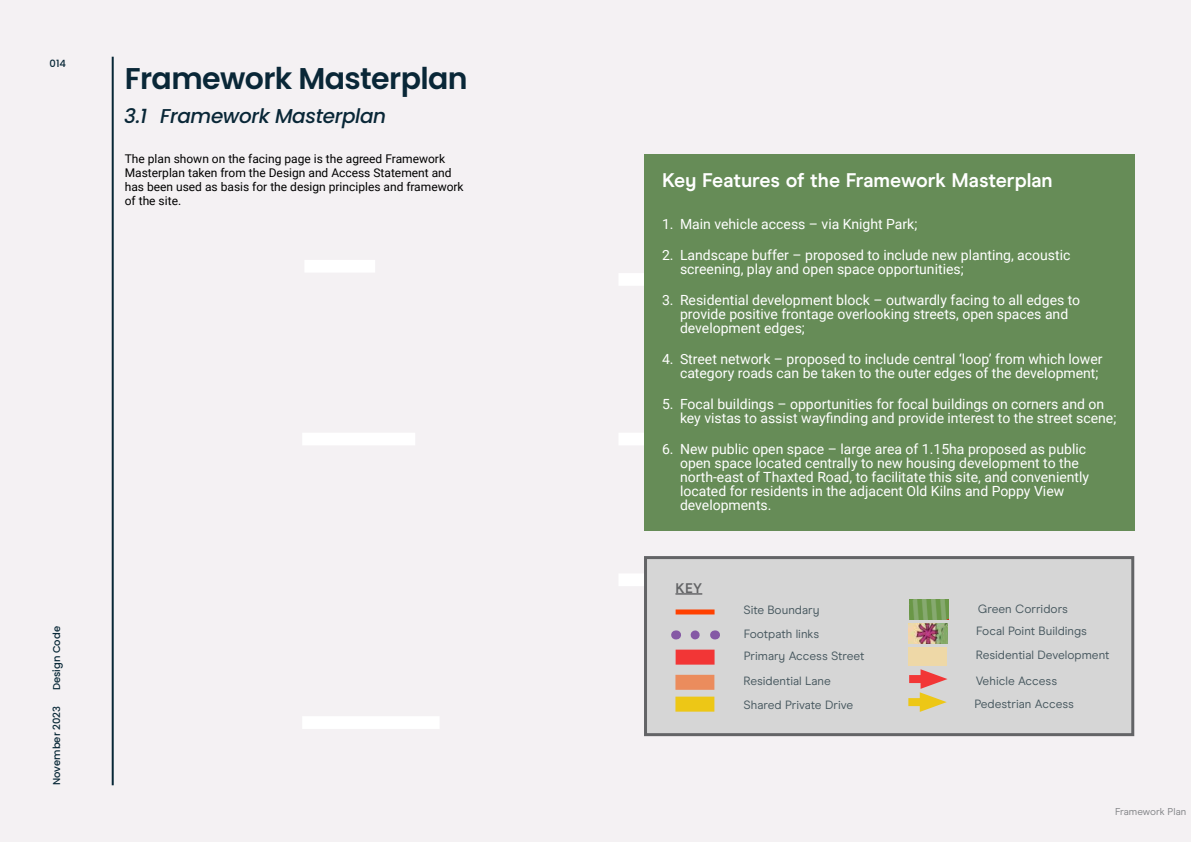
<style>
.page{position:relative;width:1191px;height:842px;background:#f4f1f3}
.page>*{position:absolute;margin:0;border:0;box-sizing:border-box;transform-origin:0 0}
.t1{font:600 30px "Poppins";letter-spacing:-.02em;color:#092737}
.t2{font:italic 500 20px "Poppins";letter-spacing:-.02em;color:#092737}
.t3{font:700 19.7px "Modern Era";color:#fff}
.t4{font:14px/14px "Roboto";color:#fff}
.t5{font:700 14px "Modern Era";color:#636466}
.t6{font:12px/23.4px "Modern Era";color:#46575e}
.t7{font:12px/14px "Roboto";color:#000}
.t8{font:500 10px "Poppins";color:#072736}
.t9{font:10px "Modern Era";color:#808285}
</style>
<div class="page">
<hr style="left:112px;top:57px;width:2px;height:728px;background:#072736">
<div style="left:644px;top:154px;width:490px;height:376px;background:#668c57"></div>
<div style="left:644px;top:556px;width:490px;height:180px;background:#d6d6d6;border:3px solid #636466"></div>
<hr style="left:675px;top:593px;width:27px;height:2px;background:#636466">
<svg style="left:695px;top:630px;width:5px;height:9px"></svg>
<div style="left:675px;top:675px;width:39px;height:15px;background:#eb8c5d"></div>
<div style="left:675px;top:650px;width:39px;height:15px;background:#f23636"></div>
<div style="left:908px;top:647px;width:39px;height:18px;background:#eed8a7"></div>
<img style="left:909px;top:624px;width:38px;height:19px">
<img style="left:909px;top:600px;width:39px;height:19px">
<div style="left:675px;top:609px;width:39px;height:5px;background:#ff4000"></div>
<div style="left:675px;top:697px;width:39px;height:15px;background:#edc716"></div>
<div style="left:909px;top:675px;width:22px;height:8px;background:#f23636"></div>
<div style="left:908px;top:698px;width:23px;height:8px;background:#edc716"></div>
<svg style="left:919px;top:669px;width:28px;height:43px"></svg>
<p class="t8" style="left:50px;top:58px;width:18px">014</p>
<h1 class="t1" style="left:125px;top:62px;width:344px">Framework Masterplan</h1>
<h2 class="t2" style="left:124px;top:105px;width:263px">3.1 Framework Masterplan</h2>
<p class="t7" style="left:125px;top:151px;width:340px">The plan shown on the facing page is the agreed Framework Masterplan taken from the Design and Access Statement and has been used as basis for the design principles and framework of the site.</p>
<p class="t8" style="left:51px;top:690px;width:66px;rotate:-90deg">Design Code</p>
<p class="t8" style="left:51px;top:785px;width:81px;rotate:-90deg">November 2023</p>
<h3 class="t3" style="left:662px;top:169px;width:392px">Key Features of the Framework Masterplan</h3>
<p class="t4" style="left:662px;top:216px;width:257px">1. Main vehicle access – via Knight Park;</p>
<p class="t4" style="left:680px;top:247px;width:392px;text-indent:-18px">2. Landscape buffer – proposed to include new planting, acoustic screening, play and open space opportunities;</p>
<p class="t4" style="left:680px;top:292px;width:402px;text-indent:-18px">3. Residential development block – outwardly facing to all edges to provide positive frontage overlooking streets, open spaces and development edges;</p>
<p class="t4" style="left:662px;top:351px;width:442px;text-align:right">4. Street network – proposed to include central ‘loop’ from which lower category roads can be taken to the outer edges of the development;</p>
<p class="t4" style="left:680px;top:396px;width:438px;text-indent:-18px">5. Focal buildings – opportunities for focal buildings on corners and on key vistas to assist wayfinding and provide interest to the street scene;</p>
<p class="t4" style="left:680px;top:441px;width:411px;text-indent:-18px">6. New public open space – large area of 1.15ha proposed as public open space located centrally to new housing development to the north-east of Thaxted Road, to facilitate this site, and conveniently located for residents in the adjacent Old Kilns and Poppy View developments.</p>
<p class="t5" style="left:675px;top:579px;width:28px">KEY</p>
<p class="t6" style="left:743px;top:598px;width:77px">Site Boundary</p>
<p class="t6" style="left:743px;top:622px;width:77px">Footpath links</p>
<p class="t6" style="left:743px;top:669px;width:89px">Residential Lane</p>
<p class="t6" style="left:743px;top:644px;width:122px">Primary Access Street</p>
<p class="t6" style="left:743px;top:693px;width:111px">Shared Private Drive</p>
<p class="t6" style="left:975px;top:597px;width:135px">Green Corridors<br>Focal Point Buildings<br>Residential Development</p>
<p class="t6" style="left:974px;top:669px;width:101px;line-height:23.8px">Vehicle Access<br>Pedestrian Access</p>
<p class="t9" style="left:1115px;top:806px;width:73px">Framework Plan</p>
</div>
